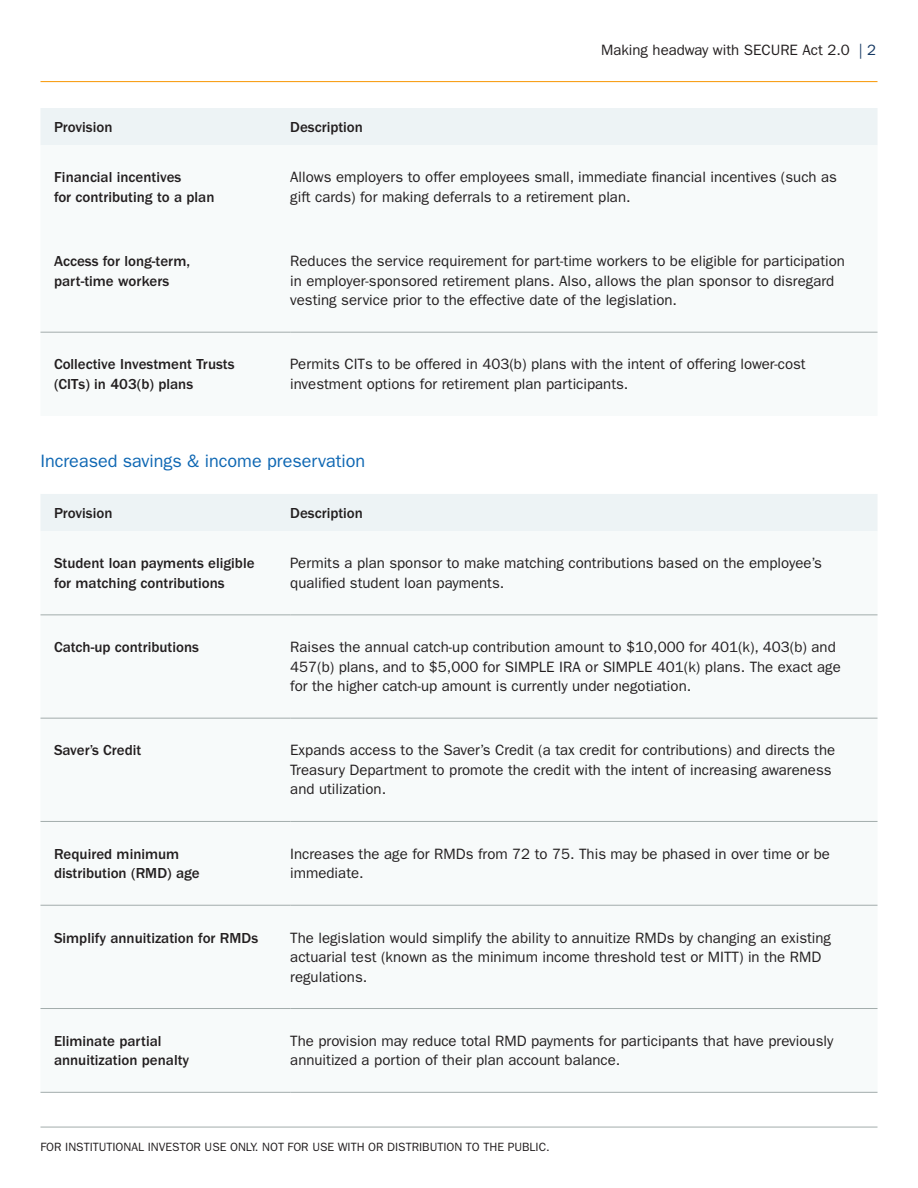
<style>
.page{position:relative;width:918px;height:1188px;background:#fff}
.page>*{position:absolute;margin:0;border:0;box-sizing:border-box;transform-origin:0 0}
.t1{font:18px "ITC Franklin Gothic Std";color:#0e67b3}
.t2{font:15px/19.5px "ITC Franklin Gothic Std";color:#231f20}
.t3{font:500 15px/19.5px "ITC Franklin Gothic Std";color:#231f20}
.Subheading{font:15px "ITC Franklin Gothic Std";color:#153863}
.t4{font:12px "ITC Franklin Gothic Std";color:#231f20}
</style>
<div class="page">
<hr style="left:40px;top:81px;width:838px;height:1px;background:#f8a11c">
<hr style="left:40px;top:1127px;width:838px;height:1px;background:#a2acab">
<div style="left:41px;top:108px;width:836px;height:37px;background:#edf3f5"></div>
<hr style="left:40px;top:332px;width:250px;height:1px;background:#a2acab">
<hr style="left:290px;top:332px;width:588px;height:1px;background:#a2acab">
<div style="left:41px;top:494px;width:836px;height:37px;background:#edf3f5"></div>
<svg style="left:40px;top:614px;width:838px;height:478px"></svg>
<hr style="left:40px;top:1092px;width:250px;height:1px;background:#a2acab">
<hr style="left:290px;top:1092px;width:588px;height:1px;background:#a2acab">
<hr style="left:40px;top:905px;width:250px;height:1px;background:#a2acab">
<hr style="left:290px;top:905px;width:588px;height:1px;background:#a2acab">
<hr style="left:40px;top:718px;width:250px;height:1px;background:#a2acab">
<hr style="left:290px;top:718px;width:588px;height:1px;background:#a2acab">
<hr style="left:40px;top:821px;width:250px;height:1px;background:#a2acab">
<hr style="left:290px;top:821px;width:588px;height:1px;background:#a2acab">
<hr style="left:40px;top:615px;width:250px;height:1px;background:#a2acab">
<hr style="left:290px;top:615px;width:588px;height:1px;background:#a2acab">
<hr style="left:40px;top:1008px;width:250px;height:1px;background:#a2acab">
<hr style="left:290px;top:1008px;width:588px;height:1px;background:#a2acab">
<p class="t2" style="left:601px;top:40px;width:250px">Making headway with SECURE Act 2.0</p>
<p class="Subheading" style="left:859px;top:41px;width:19px">| 2</p>
<p class="t3" style="left:54px;top:117px;width:60px">Provision</p>
<p class="t3" style="left:290px;top:117px;width:74px">Description</p>
<p class="t3" style="left:54px;top:168px;width:162px">Financial incentives<br>for contributing to a plan</p>
<p class="t2" style="left:290px;top:168px;width:548px">Allows employers to offer employees small, immediate financial incentives (such as gift cards) for making deferrals to a retirement plan.</p>
<p class="t3" style="left:54px;top:252px;width:138px">Access for long-term, part-time workers</p>
<p class="t2" style="left:290px;top:251px;width:556px">Reduces the service requirement for part-time workers to be eligible for participation in employer-sponsored retirement plans. Also, allows the plan sponsor to disregard vesting service prior to the effective date of the legislation.</p>
<p class="t3" style="left:54px;top:355px;width:182px">Collective Investment Trusts (CITs) in 403(b) plans</p>
<p class="t2" style="left:290px;top:355px;width:517px">Permits CITs to be offered in 403(b) plans with the intent of offering lower-cost investment options for retirement plan participants.</p>
<p class="t1" style="left:40px;top:451px;width:326px">Increased savings &amp; income preservation</p>
<p class="t3" style="left:54px;top:503px;width:60px">Provision</p>
<p class="t3" style="left:290px;top:503px;width:74px">Description</p>
<p class="t3" style="left:54px;top:554px;width:202px">Student loan payments eligible for matching contributions</p>
<p class="t2" style="left:290px;top:554px;width:533px">Permits a plan sponsor to make matching contributions based on the employee’s qualified student loan payments.</p>
<p class="t3" style="left:54px;top:638px;width:146px">Catch-up contributions</p>
<p class="t2" style="left:290px;top:637px;width:552px">Raises the annual catch-up contribution amount to $10,000 for 401(k), 403(b) and<br>457(b) plans, and to $5,000 for SIMPLE IRA or SIMPLE 401(k) plans. The exact age for the higher catch-up amount is currently under negotiation.</p>
<p class="t3" style="left:54px;top:741px;width:89px">Saver’s Credit</p>
<p class="t2" style="left:290px;top:741px;width:547px">Expands access to the Saver’s Credit (a tax credit for contributions) and directs the<br>Treasury Department to promote the credit with the intent of increasing awareness and utilization.</p>
<p class="t3" style="left:54px;top:844px;width:147px">Required minimum distribution (RMD) age</p>
<p class="t2" style="left:290px;top:844px;width:541px">Increases the age for RMDs from 72 to 75. This may be phased in over time or be immediate.</p>
<p class="t3" style="left:54px;top:928px;width:206px">Simplify annuitization for RMDs</p>
<p class="t2" style="left:290px;top:928px;width:542px">The legislation would simplify the ability to annuitize RMDs by changing an existing actuarial test (known as the minimum income threshold test or MITT) in the RMD regulations.</p>
<p class="t3" style="left:54px;top:1031px;width:137px">Eliminate partial annuitization penalty</p>
<p class="t2" style="left:290px;top:1031px;width:545px">The provision may reduce total RMD payments for participants that have previously annuitized a portion of their plan account balance.</p>
<p class="t4" style="left:40px;top:1140px;width:511px">FOR INSTITUTIONAL INVESTOR USE ONLY. NOT FOR USE WITH OR DISTRIBUTION TO THE PUBLIC.</p>
</div>
